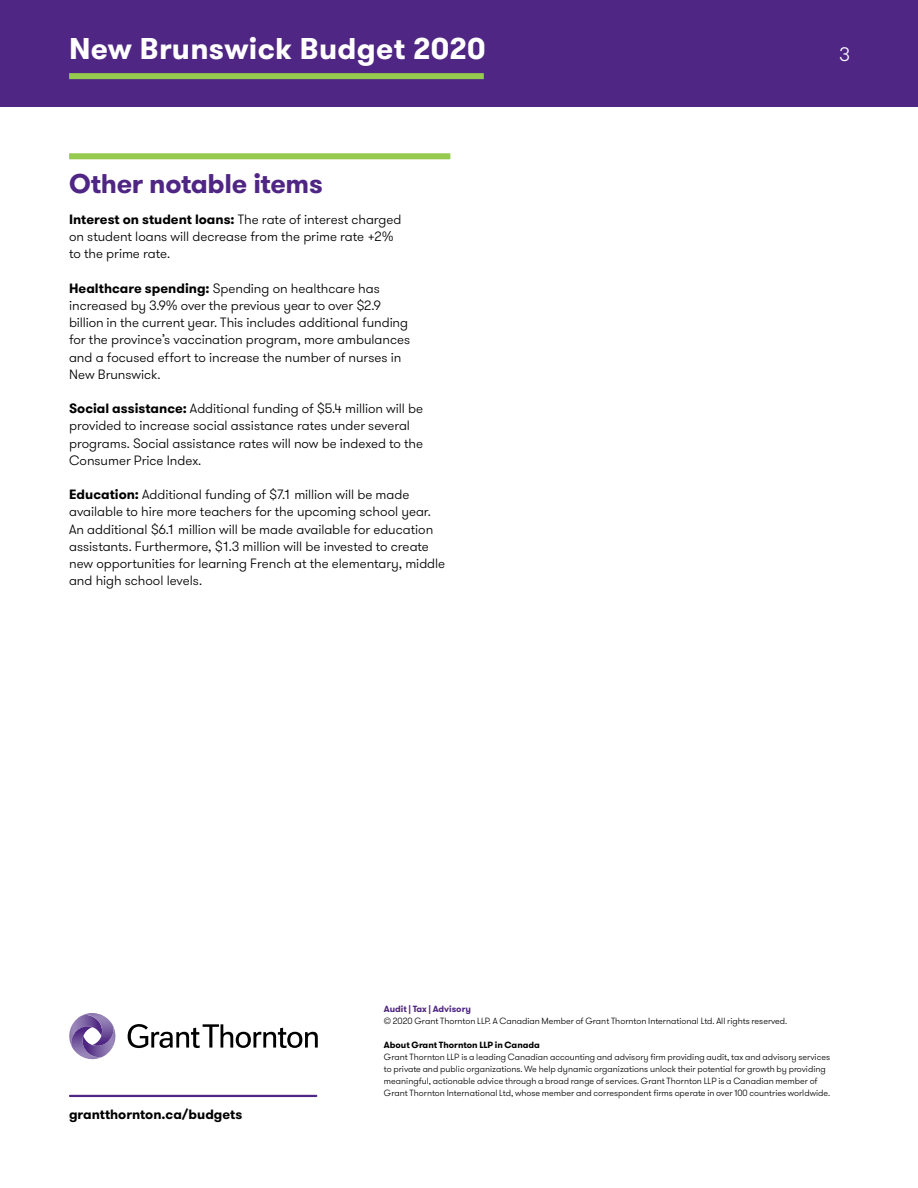
<style>
.page{position:relative;width:918px;height:1188px;background:#fff}
.page>*{position:absolute;margin:0;border:0;box-sizing:border-box;transform-origin:0 0}
.t1{font:700 30px "GT Walsheim Pro";letter-spacing:.01em;color:#fff}
.t2{font:700 27px "GT Walsheim Pro";letter-spacing:-.015em;color:#4f2683}
.t3{font:300 19.5px "GT Walsheim Pro";color:#fff}
.t4{font:300 13.5px/17.2px "GT Walsheim Pro";letter-spacing:-.005em;color:#000}
.t5{font:700 13.5px "GT Walsheim Pro";color:#000}
.t6{font:300 9px/12px "GT Walsheim Pro";color:#000}
.t7{font:700 9px "GT Walsheim Pro";color:#000}
.t8{font:700 9px "GT Walsheim Pro";color:#4f2683}
.s1{font-weight:700}
</style>
<div class="page">
<div style="left:0;top:0;width:918px;height:107px;background:#4f2683"></div>
<div style="left:69px;top:73px;width:415px;height:6px;background:#96ca4f"></div>
<div style="left:69px;top:153px;width:381px;height:6px;background:#96ca4f"></div>
<hr style="left:70px;top:1095px;width:246px;height:2px;background:#4f2683">
<svg style="left:128px;top:1024px;width:190px;height:24px"></svg>
<svg style="left:69px;top:1013px;width:47px;height:47px"></svg>
<h1 class="t1" style="left:69px;top:29px;width:418px">New Brunswick Budget 2020</h1>
<h3 class="t3" style="left:839px;top:42px;width:12px">3</h3>
<h2 class="t2" style="left:69px;top:166px;width:255px">Other notable items</h2>
<p class="t4" style="left:69px;top:211px;width:334px"><span class="s1">Interest on student loans:</span> The rate of interest charged on student loans will decrease from the prime rate +2% to the prime rate.</p>
<p class="t4" style="left:69px;top:280px;width:343px"><span class="s1">Healthcare spending:</span> Spending on healthcare has increased by 3.9% over the previous year to over $2.9 billion in the current year. This includes additional funding for the province’s vaccination program, more ambulances and a focused effort to increase the number of nurses in New Brunswick.</p>
<p class="t4" style="left:69px;top:400px;width:356px"><span class="s1">Social assistance:</span> Additional funding of $5.4 million will be provided to increase social assistance rates under several programs. Social assistance rates will now be indexed to the Consumer Price Index.</p>
<p class="t4" style="left:69px;top:486px;width:378px"><span class="s1">Education:</span> Additional funding of $7.1 million will be made available to hire more teachers for the upcoming school year.<br>An additional $6.1 million will be made available for education assistants. Furthermore, $1.3 million will be invested to create new opportunities for learning French at the elementary, middle and high school levels.</p>
<p class="t5" style="left:69px;top:1105px;width:175px">grantthornton.ca/budgets</p>
<p class="t8" style="left:384px;top:1003px;width:89px">Audit | Tax | Advisory</p>
<p class="t6" style="left:384px;top:1015px;width:405px">© 2020 Grant Thornton LLP. A Canadian Member of Grant Thornton International Ltd. All rights reserved.</p>
<p class="t7" style="left:384px;top:1039px;width:158px">About Grant Thornton LLP in Canada</p>
<p class="t6" style="left:384px;top:1051px;width:448px">Grant Thornton LLP is a leading Canadian accounting and advisory firm providing audit, tax and advisory services to private and public organizations. We help dynamic organizations unlock their potential for growth by providing meaningful, actionable advice through a broad range of services. Grant Thornton LLP is a Canadian member of Grant Thornton International Ltd, whose member and correspondent firms operate in over 100 countries worldwide.</p>
</div>
